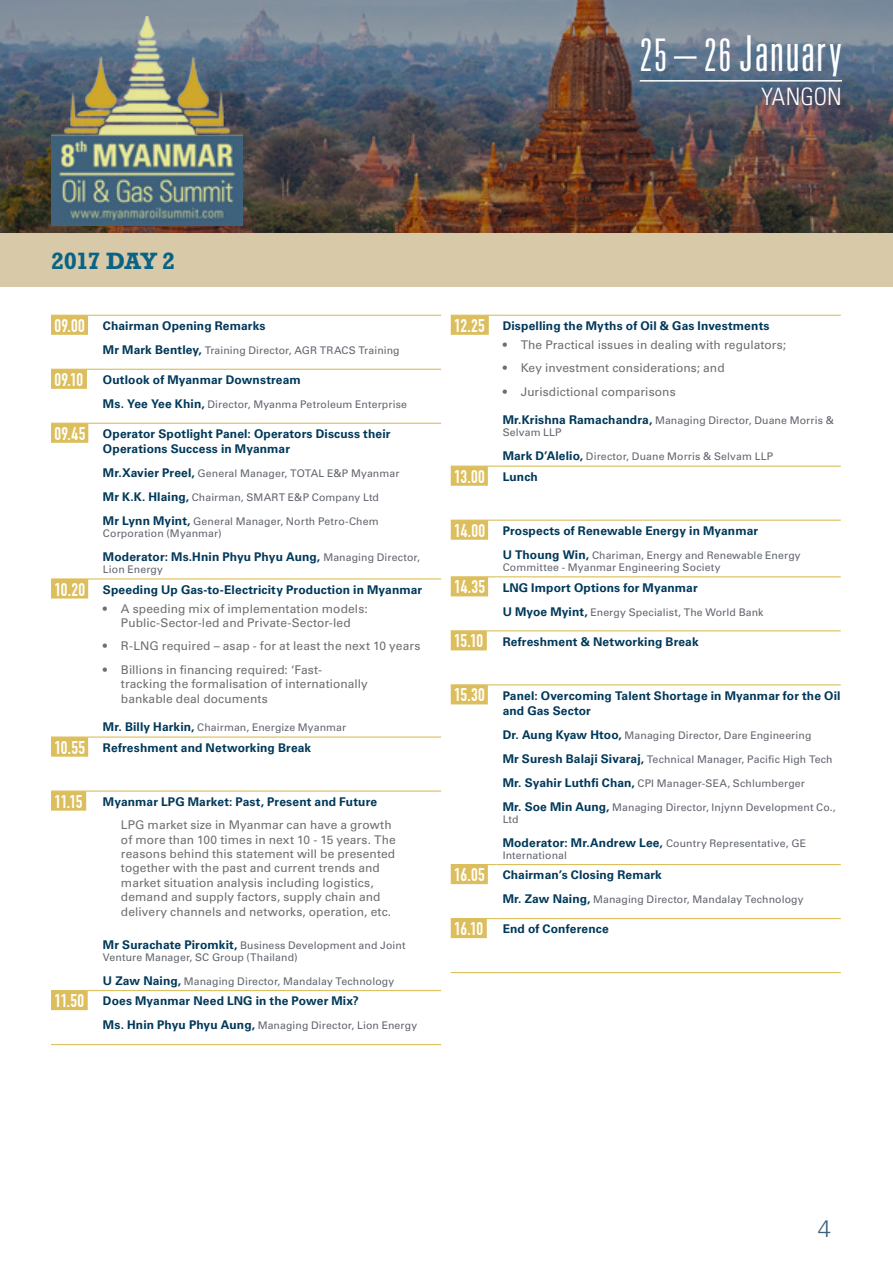
<style>
.page{position:relative;width:893px;height:1263px;background:#fff}
.page>*{position:absolute;margin:0;border:0;box-sizing:border-box;transform-origin:0 0}
.t1{font:300 ultra-condensed 49.5px "Univers LT Std";letter-spacing:.035em;color:#fff}
.t2{font:700 24px "Rockwell Std";letter-spacing:-.035em;color:#0a6385}
.t3{font:300 condensed 24px "Univers LT Std";color:#fff}
.t4{font:300 24px "Univers LT Std";color:#40627c}
.t5{font:18px "DIN Engschrift Std";color:#fff}
.t6{font:700 12px/15px "Univers LT Std";letter-spacing:.01em;color:#003859}
.t7{font:12px/14.4px "Univers LT Std";letter-spacing:.005em;color:#6d6e71}
.t8{font:10.5px/12px "Univers LT Std";letter-spacing:.01em;color:#61656e}
.s1{font-size:45px}
.s2{font-family:"DIN Engschrift Std";font-weight:400;font-size:18px;color:#fff}
.s3{font-weight:700;font-size:12px;color:#003859}
.s4{font-weight:400;font-size:10.5px;color:#61656e}
.s5{font-weight:400;color:#6d6e71}
.s6{font-family:"Univers LT Std";font-weight:700;font-size:12px;color:#003859}
</style>
<div class="page">
<img style="left:0;top:0;width:893px;height:234px">
<img style="left:51px;top:17px;width:191px;height:208px">
<div style="left:0;top:234px;width:893px;height:53px;background:#d8caa8"></div>
<hr style="left:640px;top:80px;width:202px;height:2px;background:#fff">
<hr style="left:451px;top:315px;width:46px;height:1px;background:#dcbe5c">
<hr style="left:497px;top:315px;width:344px;height:1px;background:#dcbe5c">
<hr style="left:451px;top:466px;width:46px;height:1px;background:#dcbe5c">
<hr style="left:497px;top:466px;width:344px;height:1px;background:#dcbe5c">
<hr style="left:451px;top:520px;width:46px;height:1px;background:#dcbe5c">
<hr style="left:497px;top:520px;width:344px;height:1px;background:#dcbe5c">
<hr style="left:451px;top:576px;width:46px;height:1px;background:#dcbe5c">
<hr style="left:497px;top:576px;width:344px;height:1px;background:#dcbe5c">
<hr style="left:451px;top:630px;width:46px;height:1px;background:#dcbe5c">
<hr style="left:451px;top:684px;width:46px;height:1px;background:#dcbe5c">
<hr style="left:451px;top:864px;width:46px;height:1px;background:#dcbe5c">
<hr style="left:451px;top:918px;width:46px;height:1px;background:#dcbe5c">
<hr style="left:497px;top:630px;width:344px;height:1px;background:#dcbe5c">
<hr style="left:497px;top:684px;width:344px;height:1px;background:#dcbe5c">
<hr style="left:497px;top:864px;width:344px;height:1px;background:#dcbe5c">
<hr style="left:497px;top:918px;width:344px;height:1px;background:#dcbe5c">
<hr style="left:451px;top:972px;width:46px;height:1px;background:#dcbe5c">
<hr style="left:497px;top:972px;width:344px;height:1px;background:#dcbe5c">
<div style="left:451px;top:315px;width:38px;height:20px;background:#dcbe5c"></div>
<div style="left:451px;top:466px;width:37px;height:20px;background:#dcbe5c"></div>
<div style="left:451px;top:520px;width:37px;height:20px;background:#dcbe5c"></div>
<div style="left:451px;top:577px;width:37px;height:19px;background:#dcbe5c"></div>
<div style="left:451px;top:631px;width:36px;height:19px;background:#dcbe5c"></div>
<div style="left:451px;top:685px;width:37px;height:19px;background:#dcbe5c"></div>
<div style="left:451px;top:865px;width:37px;height:19px;background:#dcbe5c"></div>
<div style="left:451px;top:919px;width:36px;height:19px;background:#dcbe5c"></div>
<hr style="left:51px;top:315px;width:46px;height:1px;background:#dcbe5c">
<hr style="left:51px;top:369px;width:46px;height:1px;background:#dcbe5c">
<hr style="left:51px;top:423px;width:46px;height:1px;background:#dcbe5c">
<hr style="left:97px;top:315px;width:344px;height:1px;background:#dcbe5c">
<hr style="left:97px;top:369px;width:344px;height:1px;background:#dcbe5c">
<hr style="left:97px;top:423px;width:344px;height:1px;background:#dcbe5c">
<hr style="left:51px;top:578px;width:46px;height:1px;background:#dcbe5c">
<hr style="left:97px;top:578px;width:344px;height:1px;background:#dcbe5c">
<hr style="left:51px;top:736px;width:46px;height:2px;background:#dcbe5c">
<hr style="left:97px;top:736px;width:344px;height:2px;background:#dcbe5c">
<hr style="left:51px;top:790px;width:46px;height:2px;background:#dcbe5c">
<hr style="left:97px;top:790px;width:344px;height:2px;background:#dcbe5c">
<hr style="left:51px;top:990px;width:46px;height:1px;background:#dcbe5c">
<hr style="left:97px;top:990px;width:344px;height:1px;background:#dcbe5c">
<hr style="left:51px;top:1044px;width:46px;height:1px;background:#dcbe5c">
<hr style="left:97px;top:1044px;width:344px;height:1px;background:#dcbe5c">
<div style="left:51px;top:315px;width:37px;height:20px;background:#dcbe5c"></div>
<div style="left:51px;top:369px;width:36px;height:20px;background:#dcbe5c"></div>
<div style="left:51px;top:423px;width:37px;height:20px;background:#dcbe5c"></div>
<div style="left:51px;top:579px;width:37px;height:19px;background:#dcbe5c"></div>
<div style="left:51px;top:737px;width:37px;height:20px;background:#dcbe5c"></div>
<div style="left:51px;top:791px;width:35px;height:20px;background:#dcbe5c"></div>
<div style="left:51px;top:991px;width:37px;height:19px;background:#dcbe5c"></div>
<h1 class="t1" style="left:640px;top:28px;width:204px"><span class="s1">25 – 26</span> January</h1>
<h2 class="t3" style="left:761px;top:82px;width:82px">YANGON</h2>
<h2 class="t2" style="left:51px;top:246px;width:126px">2017 DAY 2</h2>
<p class="t6" style="left:55px;top:318px;width:212px"><span class="s2">09.00</span> Chairman Opening Remarks</p>
<p class="t8" style="left:103px;top:344px;width:298px"><span class="s3">Mr Mark Bentley,</span> Training Director, AGR TRACS Training</p>
<p class="t6" style="left:55px;top:372px;width:248px"><span class="s2">09.10</span> Outlook of Myanmar Downstream</p>
<p class="t8" style="left:103px;top:398px;width:306px"><span class="s3">Ms. Yee Yee Khin,</span> Director, Myanma Petroleum Enterprise</p>
<p class="t6" style="left:103px;top:426px;width:289px;text-indent:-48px"><span class="s2">09.45</span> Operator Spotlight Panel: Operators Discuss their<br>Operations Success in Myanmar</p>
<p class="t8" style="left:103px;top:467px;width:298px"><span class="s3">Mr.Xavier Preel,</span> General Manager, TOTAL E&amp;P Myanmar</p>
<p class="t8" style="left:103px;top:491px;width:278px"><span class="s3">Mr K.K. Hlaing,</span> Chairman, SMART E&amp;P Company Ltd</p>
<p class="t8" style="left:103px;top:515px;width:277px"><span class="s3">Mr Lynn Myint,</span> General Manager, North Petro-Chem<br>Corporation (Myanmar)</p>
<p class="t6" style="left:103px;top:549px;width:319px">Moderator: Ms.Hnin Phyu Phyu Aung, <span class="s4">Managing Director,</span></p>
<p class="t8" style="left:103px;top:563px;width:62px">Lion Energy</p>
<p class="t6" style="left:55px;top:582px;width:369px"><span class="s2">10.20</span> Speeding Up Gas-to-Electricity Production in Myanmar</p>
<p class="t7" style="left:103px;top:601px;width:266px;text-align:center">• A speeding mix of implementation models:<br>Public-Sector-led and Private-Sector-led</p>
<p class="t7" style="left:103px;top:639px;width:319px">• R-LNG required – asap - for at least the next 10 years</p>
<p class="t7" style="left:121px;top:662px;width:249px;text-indent:-18px">• Billions in financing required: ‘Fast&shy;tracking the formalisation of internationally bankable deal documents</p>
<p class="t8" style="left:103px;top:721px;width:245px"><span class="s3">Mr. Billy Harkin,</span> Chairman, Energize Myanmar</p>
<p class="t6" style="left:55px;top:740px;width:258px"><span class="s2">10.55</span> Refreshment and Networking Break</p>
<p class="t6" style="left:121px;top:790px;width:272px;line-height:23.4px;text-indent:-66px"><span class="s2">11.15</span> Myanmar LPG Market: Past, Present and Future<br><span class="s5">LPG market size in Myanmar can have a growth</span></p>
<p class="t7" style="left:121px;top:832px;width:276px">of more than 100 times in next 10 - 15 years. The reasons behind this statement will be presented together with the past and current trends and market situation analysis including logistics, demand and supply factors, supply chain and delivery channels and networks, operation, etc.</p>
<p class="t8" style="left:103px;top:939px;width:304px"><span class="s3">Mr Surachate Piromkit,</span> Business Development and Joint<br>Venture Manager, SC Group (Thailand)</p>
<p class="t8" style="left:103px;top:975px;width:293px"><span class="s3">U Zaw Naing,</span> Managing Director, Mandalay Technology</p>
<p class="t6" style="left:55px;top:994px;width:306px"><span class="s2">11.50</span> Does Myanmar Need LNG in the Power Mix?</p>
<p class="t8" style="left:103px;top:1020px;width:316px"><span class="s3">Ms. Hnin Phyu Phyu Aung,</span> Managing Director, Lion Energy</p>
<p class="t6" style="left:454px;top:318px;width:317px"><span class="s2">12.25</span> Dispelling the Myths of Oil &amp; Gas Investments</p>
<p class="t7" style="left:503px;top:337px;width:285px">• The Practical issues in dealing with regulators;</p>
<p class="t7" style="left:503px;top:361px;width:224px">• Key investment considerations; and</p>
<p class="t7" style="left:503px;top:384px;width:174px">• Jurisdictional comparisons</p>
<p class="t8" style="left:503px;top:414px;width:333px"><span class="s3">Mr.Krishna Ramachandra,</span> Managing Director, Duane Morris &amp;<br>Selvam LLP</p>
<p class="t8" style="left:503px;top:450px;width:272px"><span class="s3">Mark D’Alelio,</span> Director, Duane Morris &amp; Selvam LLP</p>
<h3 class="t5" style="left:454px;top:466px;width:85px">13.00 <span class="s6">Lunch</span></h3>
<p class="t6" style="left:454px;top:523px;width:305px"><span class="s2">14.00</span> Prospects of Renewable Energy in Myanmar</p>
<p class="t8" style="left:503px;top:549px;width:300px"><span class="s3">U Thoung Win,</span> Chariman, Energy and Renewable Energy<br>Committee - Myanmar Engineering Society</p>
<p class="t6" style="left:454px;top:580px;width:245px"><span class="s2">14.35</span> LNG Import Options for Myanmar</p>
<p class="t8" style="left:503px;top:606px;width:262px"><span class="s3">U Myoe Myint,</span> Energy Specialist, The World Bank</p>
<p class="t6" style="left:454px;top:634px;width:246px"><span class="s2">15.10</span> Refreshment &amp; Networking Break</p>
<p class="t6" style="left:503px;top:688px;width:339px;text-indent:-48px"><span class="s2">15.30</span> Panel: Overcoming Talent Shortage in Myanmar for the Oil and Gas Sector</p>
<p class="t8" style="left:503px;top:729px;width:310px"><span class="s3">Dr. Aung Kyaw Htoo,</span> Managing Director, Dare Engineering</p>
<p class="t8" style="left:503px;top:753px;width:332px"><span class="s3">Mr Suresh Balaji Sivaraj,</span> Technical Manager, Pacific High Tech</p>
<p class="t8" style="left:503px;top:777px;width:304px"><span class="s3">Mr. Syahir Luthfi Chan,</span> CPI Manager-SEA, Schlumberger</p>
<p class="t8" style="left:503px;top:801px;width:335px"><span class="s3">Mr. Soe Min Aung,</span> Managing Director, Injynn Development Co.,<br>Ltd</p>
<p class="t8" style="left:503px;top:837px;width:305px"><span class="s3">Moderator: Mr.Andrew Lee,</span> Country Representative, GE<br>International</p>
<p class="t6" style="left:454px;top:868px;width:209px"><span class="s2">16.05</span> Chairman’s Closing Remark</p>
<p class="t8" style="left:503px;top:894px;width:303px"><span class="s3">Mr. Zaw Naing,</span> Managing Director, Mandalay Technology</p>
<p class="t6" style="left:454px;top:922px;width:156px"><span class="s2">16.10</span> End of Conference</p>
<h2 class="t4" style="left:818px;top:1214px;width:15px">4</h2>
</div>
